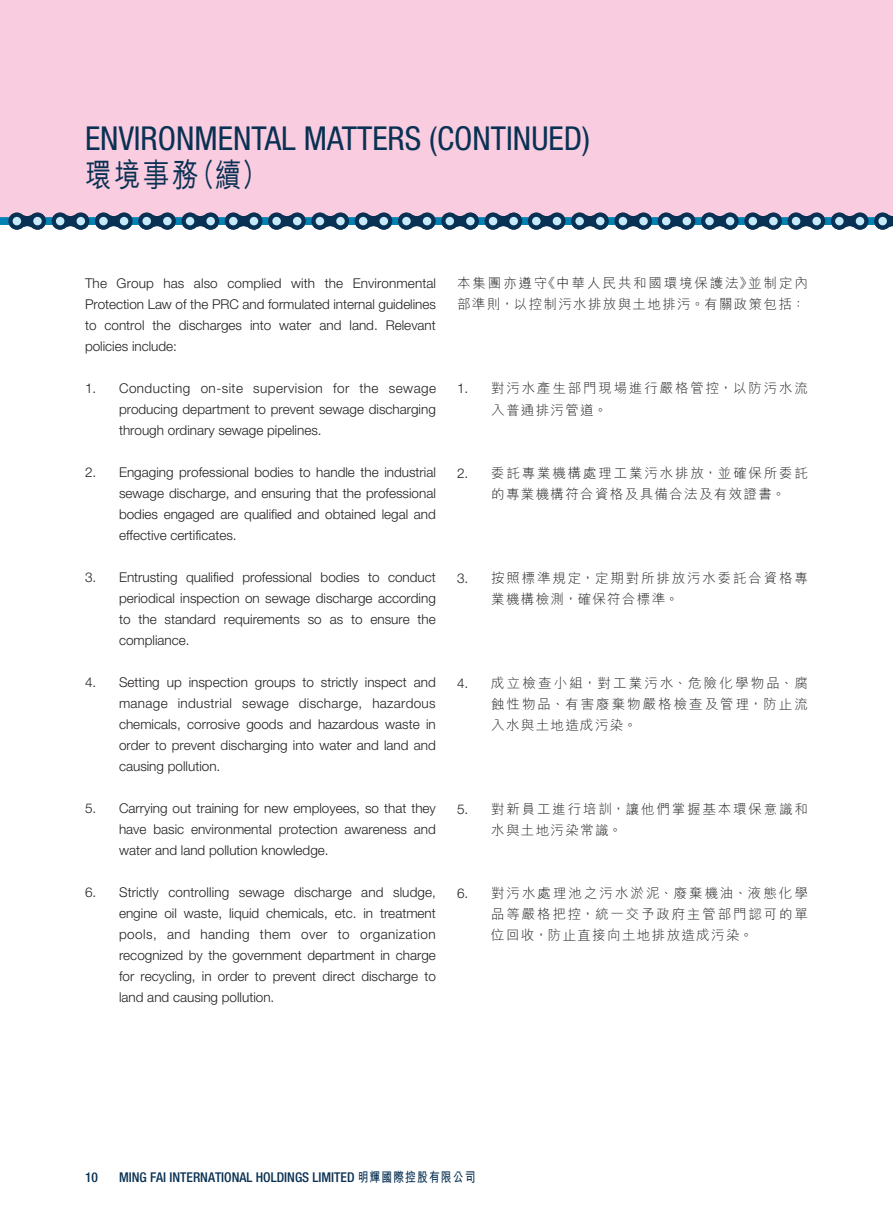
<style>
.page{position:relative;width:893px;height:1212px;background:#fff}
.page>*{position:absolute;margin:0;border:0;box-sizing:border-box;transform-origin:0 0}
.t1{font:condensed 33px "Helvetica Neue LT Std";color:#093153}
.t2{font:500 33px "M Hei HK";color:#093153;scale:.8 1}
.t3{font:300 13.5px/21px "Helvetica Neue LT Std";color:#231f20;text-align:justify}
.t4{font:300 13.5px/21px "M Hei HK";letter-spacing:.135em;color:#231f20}
.t5{font:500 condensed 13.5px "Helvetica Neue LT Std";color:#093153}
.t6{font:300 13.5px/21px "M Hei HK";letter-spacing:.115em;color:#231f20}
.s1{font-family:"Helvetica Neue LT Std"}
.s2{font-family:"M Hei HK";font-weight:700;font-stretch:normal}
</style>
<div class="page">
<div style="left:0;top:0;width:893px;height:221px;background:#f9ccdf"></div>
<svg style="left:0;top:213px;width:893px;height:17px"></svg>
<div style="left:878px;top:217px;width:9px;height:8px;background:#c6eafa;border-radius:50%"></div>
<h1 class="t1" style="left:85px;top:119px;width:506px">ENVIRONMENTAL MATTERS (CONTINUED)</h1>
<h1 class="t2" style="left:85px;top:151px;width:230px">環境事務（續）</h1>
<p class="t3" style="left:85px;top:272px;width:353px">The Group has also complied with the Environmental Protection Law of the PRC and formulated internal guidelines to control the discharges into water and land. Relevant policies include:</p>
<p class="t3" style="left:119px;top:377px;width:318px;text-indent:-34px">1. Conducting on-site supervision for the sewage producing department to prevent sewage discharging through ordinary sewage pipelines.</p>
<p class="t3" style="left:119px;top:461px;width:318px;text-indent:-34px">2. Engaging professional bodies to handle the industrial sewage discharge, and ensuring that the professional bodies engaged are qualified and obtained legal and effective certificates.</p>
<p class="t3" style="left:119px;top:566px;width:318px;text-indent:-34px">3. Entrusting qualified professional bodies to conduct periodical inspection on sewage discharge according to the standard requirements so as to ensure the compliance.</p>
<p class="t3" style="left:119px;top:671px;width:318px;text-indent:-34px">4. Setting up inspection groups to strictly inspect and manage industrial sewage discharge, hazardous chemicals, corrosive goods and hazardous waste in order to prevent discharging into water and land and causing pollution.</p>
<p class="t3" style="left:119px;top:797px;width:318px;text-indent:-34px">5. Carrying out training for new employees, so that they have basic environmental protection awareness and water and land pollution knowledge.</p>
<p class="t3" style="left:119px;top:881px;width:318px;text-indent:-34px">6. Strictly controlling sewage discharge and sludge, engine oil waste, liquid chemicals, etc. in treatment pools, and handing them over to organization recognized by the government department in charge for recycling, in order to prevent direct discharge to land and causing pollution.</p>
<p class="t4" style="left:457px;top:273px;width:352px">本集團亦遵守《中華人民共和國環境保護法》並制定內部準則，以控制污水排放與土地排污。有關政策包括：</p>
<p class="t4" style="left:491px;top:378px;width:318px;text-indent:-34px"><span class="s1">1.</span> 對污水產生部門現場進行嚴格管控，以防污水流入普通排污管道。</p>
<p class="t6" style="left:491px;top:462px;width:318px;text-indent:-34px"><span class="s1">2.</span> 委託專業機構處理工業污水排放，並確保所委託的專業機構符合資格及具備合法及有效證書。</p>
<p class="t4" style="left:491px;top:567px;width:318px;text-indent:-34px"><span class="s1">3.</span> 按照標準規定，定期對所排放污水委託合資格專業機構檢測，確保符合標準。</p>
<p class="t4" style="left:491px;top:672px;width:318px;text-align:justify;text-indent:-34px"><span class="s1">4.</span> 成立檢查小組，對工業污水、危險化學物品、腐蝕性物品、有害廢棄物嚴格檢查及管理，防止流入水與土地造成污染。</p>
<p class="t4" style="left:491px;top:798px;width:318px;text-indent:-34px"><span class="s1">5.</span> 對新員工進行培訓，讓他們掌握基本環保意識和水與土地污染常識。</p>
<p class="t4" style="left:491px;top:882px;width:318px;text-align:justify;text-indent:-34px"><span class="s1">6.</span> 對污水處理池之污水淤泥、廢棄機油、液態化學品等嚴格把控，統一交予政府主管部門認可的單位回收，防止直接向土地排放造成污染。</p>
<p class="t5" style="left:85px;top:1169px;width:14px">10</p>
<p class="t5" style="left:119px;top:1169px;width:358px">MING FAI INTERNATIONAL HOLDINGS LIMITED <span class="s2">明輝國際控股有限公司</span></p>
</div>
